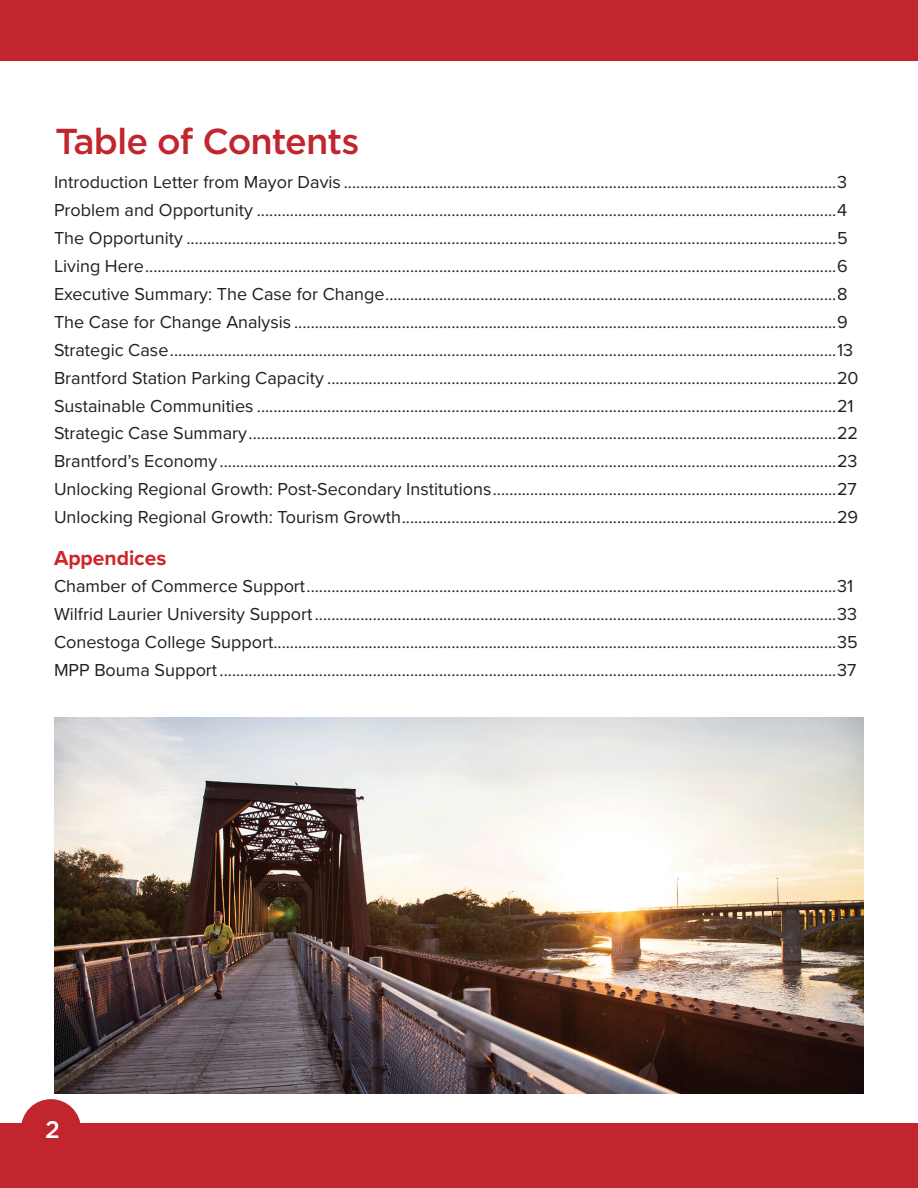
<style>
.page{position:relative;width:918px;height:1188px;background:#fff}
.page>*{position:absolute;margin:0;border:0;box-sizing:border-box;transform-origin:0 0}
.t1{font:500 36px "Gotham";letter-spacing:-.025em;color:#c1252e}
.t2{font:500 24px "Gotham";color:#fff}
.t3{font:700 21px "Proxima Nova";color:#d1232a}
.t4{font:18px/27.9px "Proxima Nova";color:#231f20}
</style>
<div class="page">
<div style="left:0;top:1123px;width:918px;height:65px;background:#c1252e"></div>
<div style="left:0;top:0;width:918px;height:61px;background:#c1252e"></div>
<div style="left:21px;top:1099px;width:60px;height:60px;background:#c1252e;border-radius:50%"></div>
<img style="left:54px;top:717px;width:810px;height:377px">
<h1 class="t1" style="left:55px;top:117px;width:306px">Table of Contents</h1>
<p class="t4" style="left:54px;top:168px;width:806px">Introduction Letter from Mayor Davis .......................................................................................................................3<br>Problem and Opportunity ............................................................................................................................................4<br>The Opportunity .............................................................................................................................................................5<br>Living Here.......................................................................................................................................................................6<br>Executive Summary: The Case for Change.............................................................................................................8<br>The Case for Change Analysis ...................................................................................................................................9<br>Strategic Case.................................................................................................................................................................13<br>Brantford Station Parking Capacity ...........................................................................................................................20<br>Sustainable Communities ............................................................................................................................................21<br>Strategic Case Summary..............................................................................................................................................22<br>Brantford’s Economy .....................................................................................................................................................23<br>Unlocking Regional Growth: Post-Secondary Institutions...................................................................................27<br>Unlocking Regional Growth: Tourism Growth.........................................................................................................29</p>
<p class="t3" style="left:54px;top:542px;width:114px">Appendices</p>
<p class="t4" style="left:54px;top:572px;width:805px">Chamber of Commerce Support................................................................................................................................31<br>Wilfrid Laurier University Support..............................................................................................................................33<br>Conestoga College Support........................................................................................................................................35<br>MPP Bouma Support.....................................................................................................................................................37</p>
<h2 class="t2" style="left:45px;top:1114px;width:16px">2</h2>
</div>
